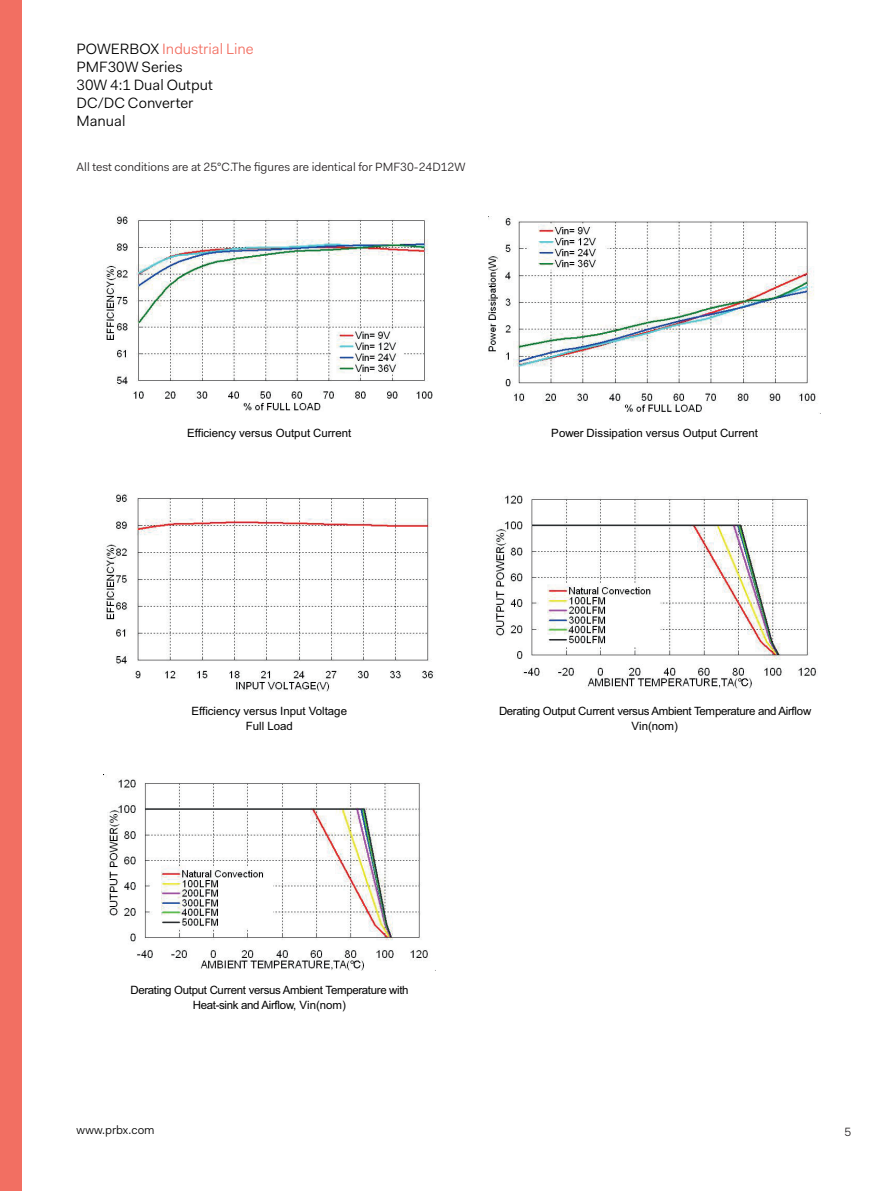
<style>
.page{position:relative;width:893px;height:1191px;background:#fff}
.page>*{position:absolute;margin:0;border:0;box-sizing:border-box;transform-origin:0 0}
.t1{font:15px/18px "Fakt Pro Blond";color:#000}
.Rubrik_Mech{font:12px "Fakt Pro Blond";color:#231f20}
.t2{font:12px "Fakt Pro Blond";color:#000}
.t3{font:11.4px/15.1px "Arial";letter-spacing:-.02em;color:#000001;text-align:center}
.t4{font:11.4px "Arial";color:#000001}
.s1{color:#f26f62}
</style>
<div class="page">
<div style="left:0;top:0;width:21px;height:1191px;background:#f26f62"></div>
<img style="left:106px;top:216px;width:327px;height:195px">
<img style="left:489px;top:216px;width:332px;height:198px">
<img style="left:104px;top:494px;width:330px;height:197px">
<img style="left:493px;top:494px;width:323px;height:195px">
<img style="left:104px;top:774px;width:324px;height:197px">
<h1 class="t1" style="left:77px;top:40px;width:179px">POWERBOX <span class="s1">Industrial Line<br></span>PMF30W Series<br>30W 4:1 Dual Output<br>DC/DC Converter<br>Manual</h1>
<p class="Rubrik_Mech" style="left:77px;top:158px;width:390px">All test conditions are at 25°C.The figures are identical for PMF30-24D12W</p>
<p class="t3" style="left:187px;top:425px;width:166px">Efficiency versus Output Current</p>
<p class="t3" style="left:551px;top:425px;width:208px">Power Dissipation versus Output Current</p>
<p class="t4" style="left:192px;top:703px;width:157px">Efficiency versus Input Voltage</p>
<p class="t3" style="left:499px;top:703px;width:314px">Derating Output Current versus Ambient Temperature and Airflow</p>
<p class="t4" style="left:246px;top:718px;width:49px">Full Load</p>
<p class="t3" style="left:632px;top:718px;width:48px">Vin(nom)</p>
<p class="t3" style="left:130px;top:982px;width:280px">Derating Output Current versus Ambient Temperature with<br>Heat-sink and Airflow, Vin(nom)</p>
<p class="t2" style="left:77px;top:1122px;width:80px">www.prbx.com</p>
<p class="Rubrik_Mech" style="left:844px;top:1124px;width:8px">5</p>
</div>
